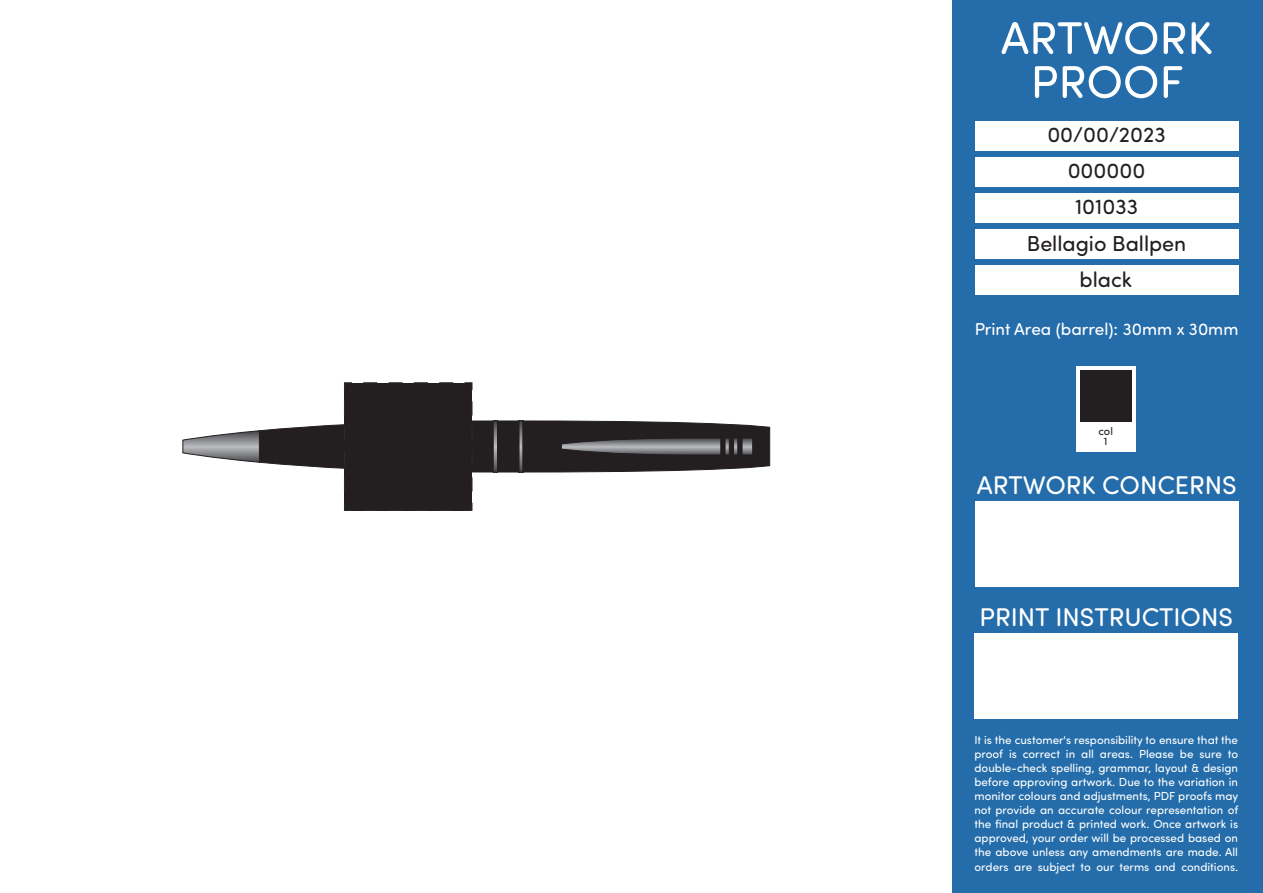
<style>
.page{position:relative;width:1263px;height:893px;background:#fff}
.page>*{position:absolute;margin:0;border:0;box-sizing:border-box;transform-origin:0 0}
.t1{font:25.8px "Sofia Pro Soft";color:#fff}
.t2{font:21.6px/36.2px "Sofia Pro Soft";color:#231f20;text-align:center}
.t3{font:17.25px "Sofia Pro Soft";color:#fff}
.t4{font:11.7px/14.1px "Sofia Pro Soft";color:#fff;text-align:justify}
.t5{font:11.1px/10.5px "Sofia Pro Soft";color:#231f20;text-align:center}
</style>
<div class="page">
<div style="left:952px;top:0;width:311px;height:893px;background:#246daa"></div>
<div style="left:975px;top:502px;width:264px;height:85px;background:#fff"></div>
<div style="left:974px;top:633px;width:264px;height:86px;background:#fff"></div>
<div style="left:975px;top:121px;width:263px;height:30px;background:#fff"></div>
<div style="left:975px;top:193px;width:263px;height:30px;background:#fff"></div>
<div style="left:975px;top:157px;width:263px;height:30px;background:#fff"></div>
<div style="left:975px;top:229px;width:263px;height:30px;background:#fff"></div>
<div style="left:975px;top:265px;width:263px;height:30px;background:#fff"></div>
<svg style="left:1001px;top:22px;width:156px;height:32px"></svg>
<svg style="left:1164px;top:22px;width:21px;height:32px"></svg>
<svg style="left:1191px;top:22px;width:21px;height:32px"></svg>
<svg style="left:1035px;top:66px;width:22px;height:32px"></svg>
<svg style="left:1063px;top:66px;width:94px;height:32px"></svg>
<svg style="left:1164px;top:66px;width:18px;height:32px"></svg>
<div style="left:1076px;top:366px;width:59px;height:85px;background:#fff"></div>
<div style="left:1080px;top:370px;width:51px;height:51px;background:#231f20"></div>
<svg style="left:495px;top:423px;width:1px;height:47px"></svg>
<div style="left:493px;top:421px;width:5px;height:51px;border:1px solid #231f20"></div>
<svg style="left:520px;top:423px;width:1px;height:47px"></svg>
<div style="left:518px;top:421px;width:5px;height:51px;border:1px solid #231f20"></div>
<div style="left:497px;top:421px;width:22px;height:51px;background:#231f20"></div>
<svg style="left:522px;top:420px;width:248px;height:53px;background:#474445"></svg>
<svg style="left:737px;top:438px;width:5px;height:17px"></svg>
<div style="left:729px;top:438px;width:5px;height:17px;background:#231f20"></div>
<svg style="left:720px;top:438px;width:5px;height:17px"></svg>
<svg style="left:182px;top:382px;width:312px;height:129px"></svg>
<h2 class="t2" style="left:1047px;top:116px;width:120px">00/00/2023</h2>
<h2 class="t2" style="left:1068px;top:152px;width:79px">000000</h2>
<h2 class="t2" style="left:1027px;top:188px;width:161px">101033<br>Bellagio Ballpen</h2>
<h2 class="t2" style="left:1079px;top:260px;width:54px">black</h2>
<h3 class="t3" style="left:975px;top:317px;width:265px">Print Area (barrel): 30mm x 30mm</h3>
<p class="t5" style="left:1098px;top:425px;width:16px">col<br>1</p>
<h1 class="t1" style="left:977px;top:468px;width:261px">ARTWORK CONCERNS</h1>
<h1 class="t1" style="left:979px;top:599px;width:255px">PRINT INSTRUCTIONS</h1>
<p class="t4" style="left:974px;top:732px;width:265px">It is the customer's responsibility to ensure that the proof is correct in all areas. Please be sure to double-check spelling, grammar, layout &amp; design before approving artwork. Due to the variation in monitor colours and adjustments, PDF proofs may not provide an accurate colour representation of the final product &amp; printed work. Once artwork is approved, your order will be processed based on the above unless any amendments are made. All orders are subject to our terms and conditions.</p>
</div>
